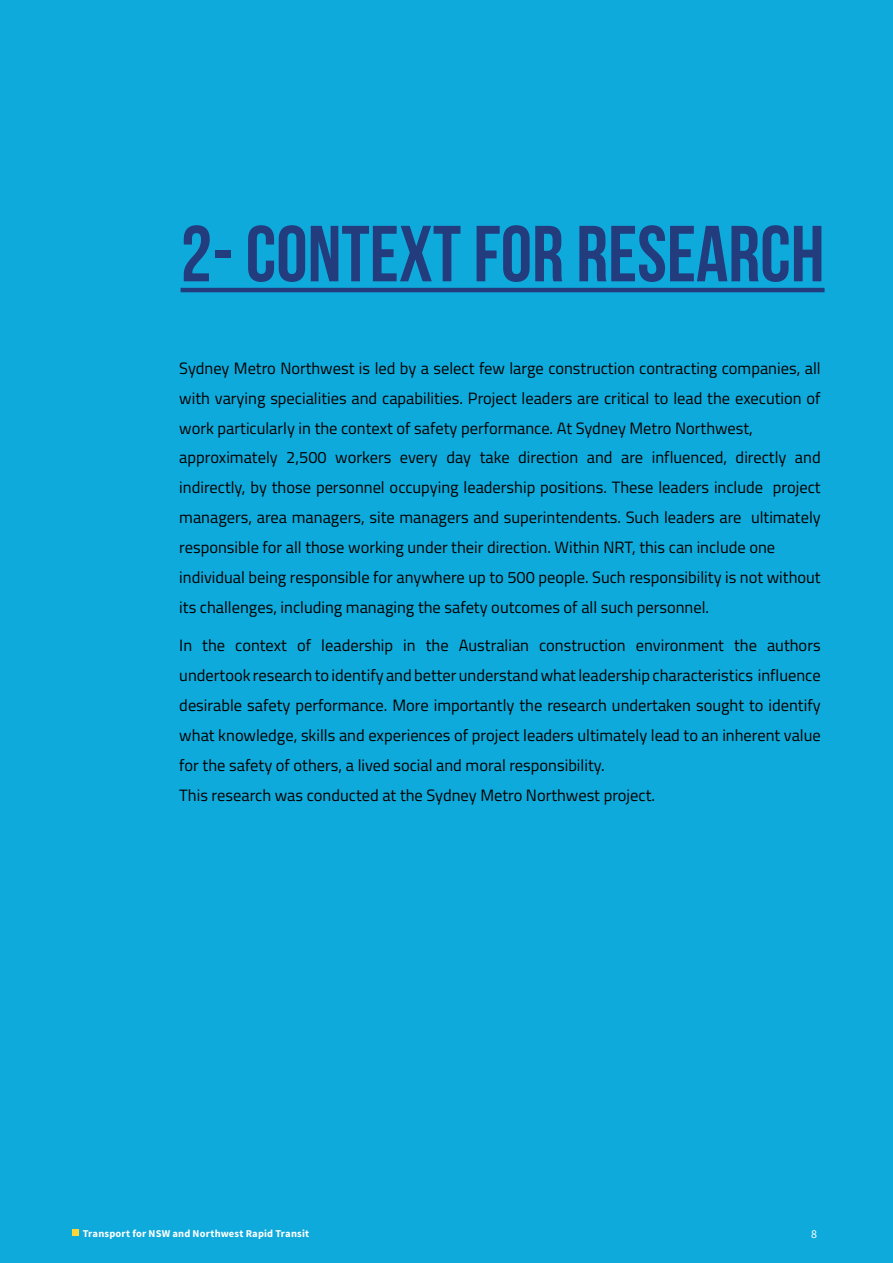
<style>
.page{position:relative;width:893px;height:1263px;background:#0faadc}
.page>*{position:absolute;margin:0;border:0;box-sizing:border-box;transform-origin:0 0}
.Bebas_neue_SLOGANS{font:79.2px "Bebas Neue";color:#223c7d}
.Subtitles{font:16.5px/29.8px "Titillium";color:#000;text-align:justify}
.Pagina{font:12px "Source Sans Pro";color:#fff}
.Source_Sans_Pro_CONT{font:700 10.5px "Source Sans Pro";letter-spacing:.02em;color:#fff}
</style>
<div class="page">
<hr style="left:181px;top:288px;width:644px;height:4px;background:#223c7d">
<div style="left:72px;top:1229px;width:7px;height:6px;background:#ffd636"></div>
<p class="Bebas_neue_SLOGANS" style="left:181px;top:210px;width:645px">2- CONTEXT FOR RESEARCH</p>
<p class="Subtitles" style="left:179px;top:352px;width:643px">Sydney Metro Northwest is led by a select few large construction contracting companies, all with varying specialities and capabilities. Project leaders are critical to lead the execution of work particularly in the context of safety performance. At Sydney Metro Northwest,</p>
<p class="Subtitles" style="left:179px;top:442px;width:643px">approximately 2,500 workers every day take direction and are influenced, directly and indirectly, by those personnel occupying leadership positions. These leaders include project managers, area managers, site managers and superintendents. Such leaders are ultimately responsible for all those working under their direction. Within NRT, this can include one</p>
<p class="Subtitles" style="left:179px;top:562px;width:643px">individual being responsible for anywhere up to 500 people. Such responsibility is not without its challenges, including managing the safety outcomes of all such personnel.</p>
<p class="Subtitles" style="left:179px;top:630px;width:643px">In the context of leadership in the Australian construction environment the authors</p>
<p class="Subtitles" style="left:179px;top:660px;width:643px">undertook research to identify and better understand what leadership characteristics influence</p>
<p class="Subtitles" style="left:179px;top:690px;width:643px">desirable safety performance. More importantly the research undertaken sought to identify what knowledge, skills and experiences of project leaders ultimately lead to an inherent value for the safety of others, a lived social and moral responsibility.</p>
<p class="Subtitles" style="left:179px;top:779px;width:477px">This research was conducted at the Sydney Metro Northwest project.</p>
<p class="Source_Sans_Pro_CONT" style="left:83px;top:1226px;width:228px">Transport for NSW and Northwest Rapid Transit</p>
<p class="Pagina" style="left:811px;top:1226px;width:7px">8</p>
</div>
